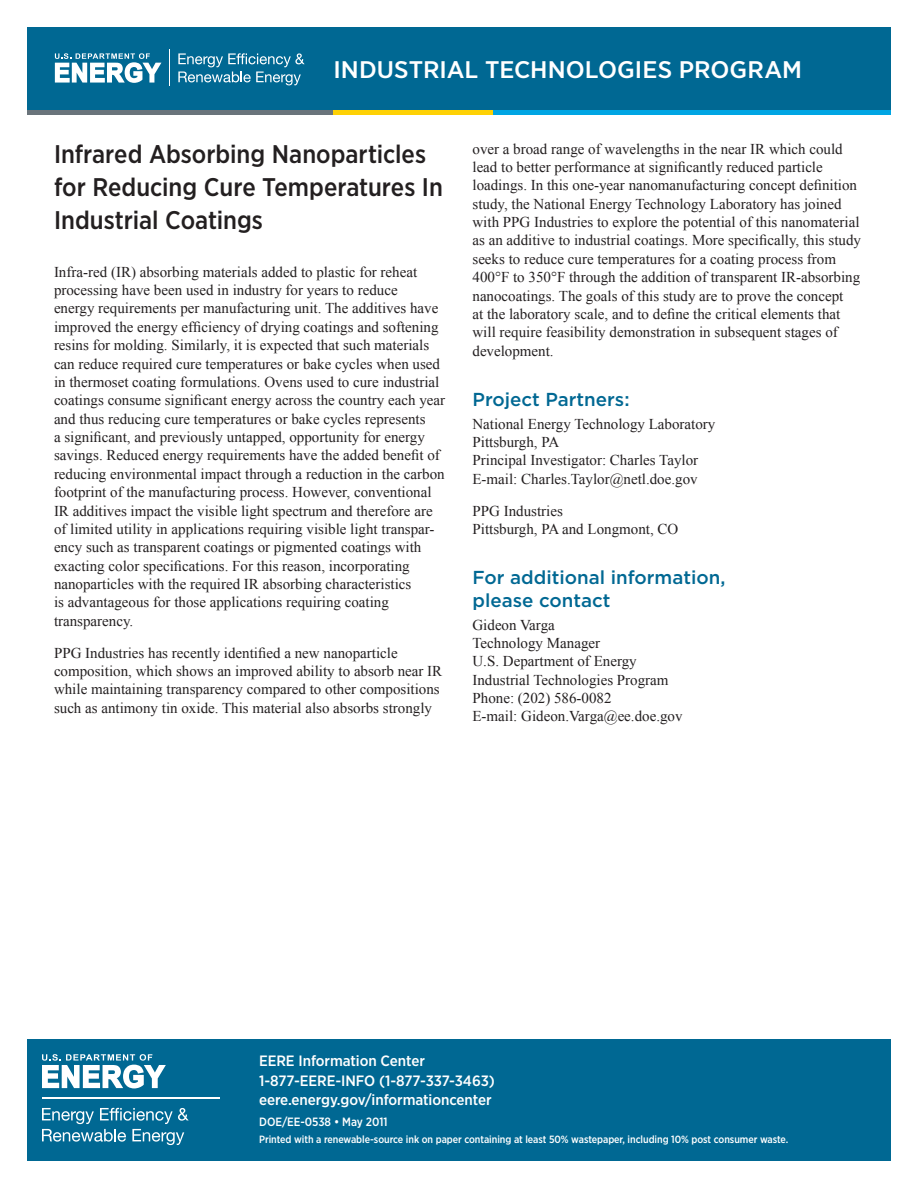
<style>
.page{position:relative;width:918px;height:1188px;background:#fff}
.page>*{position:absolute;margin:0;border:0;box-sizing:border-box;transform-origin:0 0}
.t1{font:500 25.5px/33px "Gotham Narrow";color:#231f20}
.t2{font:500 24px "Gotham Narrow";color:#fff;scale:1.1 1}
.subhead_1{font:500 18.75px/22.5px "Gotham";color:#006893}
.body_text{font:15px/18.3px "Times New Roman";color:#231f20}
.H-attribution{font:500 15px "Gotham Narrow";letter-spacing:-.005em;color:#fff}
.H-printed_______ink{font:500 12px "Gotham Narrow";letter-spacing:-.005em;color:#fff}
.H-printed_______ink-2{font:500 10.5px "Gotham Narrow";letter-spacing:-.005em;color:#fff}
</style>
<div class="page">
<div style="left:27px;top:1039px;width:864px;height:122px;background:#006893"></div>
<svg style="left:42px;top:1054px;width:124px;height:34px"></svg>
<hr style="left:42px;top:1097px;width:177px;height:2px;background:#fff">
<svg style="left:42px;top:1108px;width:147px;height:37px"></svg>
<div style="left:27px;top:27px;width:864px;height:84px;background:#006893"></div>
<div style="left:27px;top:110px;width:306px;height:5px;background:#6a747b"></div>
<div style="left:333px;top:110px;width:161px;height:5px;background:#fed105"></div>
<div style="left:494px;top:110px;width:397px;height:5px;background:#00a5e3"></div>
<svg style="left:55px;top:53px;width:106px;height:30px"></svg>
<svg style="left:178px;top:53px;width:127px;height:32px"></svg>
<hr style="left:169px;top:50px;width:1px;height:36px;background:#fff">
<p class="t2" style="left:333px;top:55px;width:428px">INDUSTRIAL TECHNOLOGIES PROGRAM</p>
<p class="t1" style="left:54px;top:138px;width:390px">Infrared Absorbing Nanoparticles for Reducing Cure Temperatures In<br>Industrial Coatings</p>
<p class="body_text" style="left:54px;top:262px;width:393px">Infra-red (IR) absorbing materials added to plastic for reheat processing have been used in industry for years to reduce<br>energy requirements per manufacturing unit. The additives have improved the energy efficiency of drying coatings and softening resins for molding. Similarly, it is expected that such materials can reduce required cure temperatures or bake cycles when used in thermoset coating formulations. Ovens used to cure industrial coatings consume significant energy across the country each year and thus reducing cure temperatures or bake cycles represents<br>a significant, and previously untapped, opportunity for energy savings. Reduced energy requirements have the added benefit of reducing environmental impact through a reduction in the carbon footprint of the manufacturing process. However, conventional IR additives impact the visible light spectrum and therefore are of limited utility in applications requiring visible light transpar&shy;ency such as transparent coatings or pigmented coatings with exacting color specifications. For this reason, incorporating nanoparticles with the required IR absorbing characteristics<br>is advantageous for those applications requiring coating transparency.</p>
<p class="body_text" style="left:54px;top:643px;width:390px">PPG Industries has recently identified a new nanoparticle composition, which shows an improved ability to absorb near IR while maintaining transparency compared to other compositions such as antimony tin oxide. This material also absorbs strongly</p>
<p class="body_text" style="left:472px;top:139px;width:390px">over a broad range of wavelengths in the near IR which could lead to better performance at significantly reduced particle loadings. In this one-year nanomanufacturing concept definition study, the National Energy Technology Laboratory has joined with PPG Industries to explore the potential of this nanomaterial as an additive to industrial coatings. More specifically, this study seeks to reduce cure temperatures for a coating process from 400°F to 350°F through the addition of transparent IR-absorbing nanocoatings. The goals of this study are to prove the concept<br>at the laboratory scale, and to define the critical elements that will require feasibility demonstration in subsequent stages of development.</p>
<p class="subhead_1" style="left:472px;top:388px;width:159px">Project Partners:</p>
<p class="body_text" style="left:472px;top:414px;width:244px">National Energy Technology Laboratory Pittsburgh, PA<br>Principal Investigator: Charles Taylor E-mail: Charles.Taylor@netl.doe.gov</p>
<p class="body_text" style="left:472px;top:501px;width:207px">PPG Industries<br>Pittsburgh, PA and Longmont, CO</p>
<p class="subhead_1" style="left:472px;top:566px;width:254px">For additional information, please contact</p>
<p class="body_text" style="left:472px;top:615px;width:212px">Gideon Varga<br>Technology Manager<br>U.S. Department of Energy<br>Industrial Technologies Program<br>Phone: (202) 586-0082<br>E-mail: Gideon.Varga@ee.doe.gov</p>
<p class="H-attribution" style="left:259px;top:1051px;width:167px">EERE Information Center</p>
<p class="H-attribution" style="left:259px;top:1071px;width:237px">1-877-EERE-INFO (1-877-337-3463)</p>
<p class="H-attribution" style="left:259px;top:1091px;width:234px">eere.energy.gov/informationcenter</p>
<p class="H-printed_______ink" style="left:259px;top:1115px;width:130px">DOE/EE-0538 • May 2011</p>
<p class="H-printed_______ink-2" style="left:259px;top:1133px;width:531px">Printed with a renewable-source ink on paper containing at least 50% wastepaper, including 10% post consumer waste.</p>
</div>
